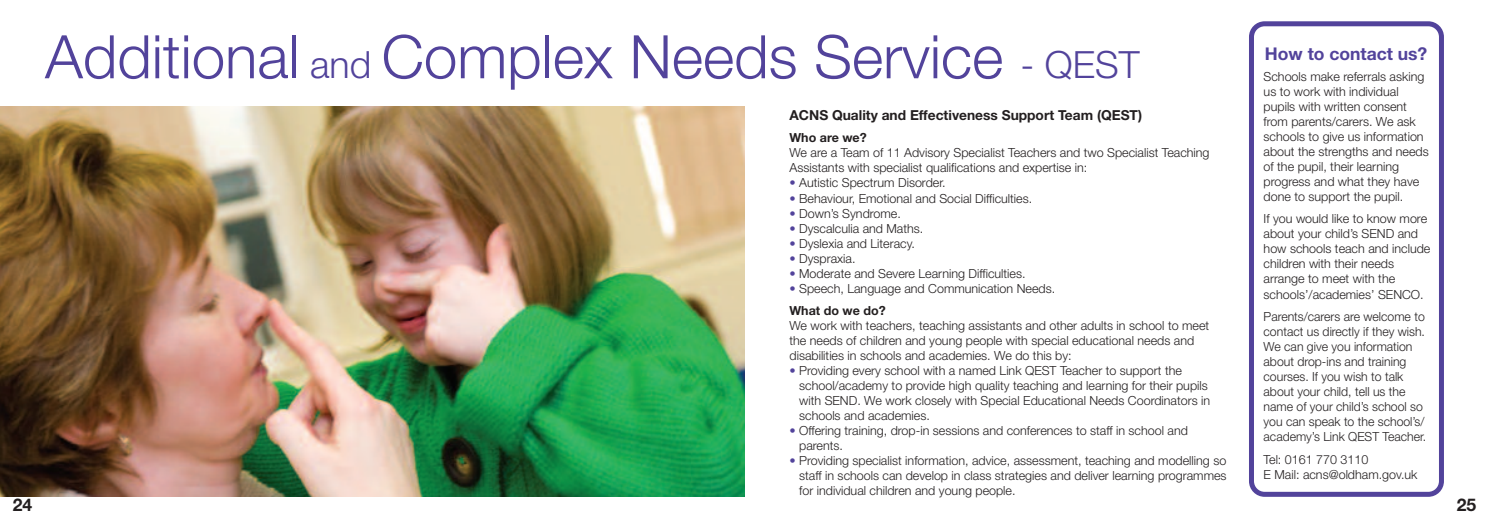
<style>
.page{position:relative;width:1489px;height:527px;background:#fff}
.page>*{position:absolute;margin:0;border:0;box-sizing:border-box;transform-origin:0 0}
.t1{font:300 60px "Helvetica Neue";color:#52439b}
.t2{font:700 17.5px "Helvetica Neue";color:#52439b}
.t3{font:700 17.5px "Helvetica Neue";color:#231f20}
.t4{font:700 13.75px "Helvetica Neue";color:#231f20}
.t5{font:300 12.5px/15px "Helvetica Neue";color:#231f20}
.t6{font:700 12.5px "Helvetica Neue";color:#231f20}
.s1{font-size:37.5px}
.s2{color:#52439b}
.s3{font-weight:700}
</style>
<div class="page">
<img style="left:0;top:106px;width:744px;height:390px">
<svg style="left:1249px;top:21px;width:194px;height:475px"></svg>
<h2 class="t3" style="left:13px;top:493px;width:21px">24</h2>
<h1 class="t1" style="left:45px;top:20px;width:1095px">Additional <span class="s1">and</span> Complex Needs Service <span class="s1">- QEST</span></h1>
<p class="t4" style="left:789px;top:106px;width:354px">ACNS Quality and Effectiveness Support Team (QEST)</p>
<p class="t6" style="left:789px;top:130px;width:79px">Who are we?</p>
<p class="t5" style="left:789px;top:145px;width:421px">We are a Team of 11 Advisory Specialist Teachers and two Specialist Teaching<br>Assistants with specialist qualifications and expertise in:</p>
<p class="t5" style="left:789px;top:175px;width:158px"><span class="s2">•</span> Autistic Spectrum Disorder.</p>
<p class="t5" style="left:789px;top:190px;width:244px"><span class="s2">•</span> Behaviour, Emotional and Social Difficulties.</p>
<p class="t5" style="left:789px;top:205px;width:113px"><span class="s2">•</span> Down’s Syndrome.</p>
<p class="t5" style="left:789px;top:220px;width:135px"><span class="s2">•</span> Dyscalculia and Maths.</p>
<p class="t5" style="left:789px;top:235px;width:127px"><span class="s2">•</span> Dyslexia and Literacy.</p>
<p class="t5" style="left:789px;top:250px;width:67px"><span class="s2">•</span> Dyspraxia.</p>
<p class="t5" style="left:789px;top:265px;width:237px"><span class="s2">•</span> Moderate and Severe Learning Difficulties.</p>
<p class="t5" style="left:789px;top:276px;width:267px;line-height:22.5px"><span class="s2">•</span> Speech, Language and Communication Needs.<br><span class="s3">What do we do?</span></p>
<p class="t5" style="left:789px;top:317px;width:421px">We work with teachers, teaching assistants and other adults in school to meet the needs of children and young people with special educational needs and disabilities in schools and academies. We do this by:</p>
<p class="t5" style="left:799px;top:362px;width:412px;text-indent:-10px"><span class="s2">•</span> Providing every school with a named Link QEST Teacher to support the school/academy to provide high quality teaching and learning for their pupils with SEND. We work closely with Special Educational Needs Coordinators in schools and academies.</p>
<p class="t5" style="left:799px;top:422px;width:390px;text-indent:-10px"><span class="s2">•</span> Offering training, drop-in sessions and conferences to staff in school and parents.</p>
<p class="t5" style="left:799px;top:452px;width:429px;text-align:justify;text-indent:-10px"><span class="s2">•</span> Providing specialist information, advice, assessment, teaching and modelling so staff in schools can develop in class strategies and deliver learning programmes for individual children and young people.</p>
<h2 class="t2" style="left:1264px;top:43px;width:164px">How to contact us?</h2>
<p class="t5" style="left:1263px;top:68px;width:167px">Schools make referrals asking us to work with individual pupils with written consent from parents/carers. We ask schools to give us information about the strengths and needs of the pupil, their learning progress and what they have done to support the pupil.</p>
<p class="t5" style="left:1263px;top:211px;width:168px">If you would like to know more about your child’s SEND and how schools teach and include children with their needs arrange to meet with the schools’/academies’ SENCO.</p>
<p class="t5" style="left:1263px;top:308px;width:164px">Parents/carers are welcome to contact us directly if they wish.<br>We can give you information about drop-ins and training courses. If you wish to talk about your child, tell us the name of your child’s school so you can speak to the school’s/ academy’s Link QEST Teacher.</p>
<p class="t5" style="left:1263px;top:451px;width:155px">Tel: 0161 770 3110<br>E Mail: acns@oldham.gov.uk</p>
<h2 class="t3" style="left:1456px;top:493px;width:21px">25</h2>
</div>
